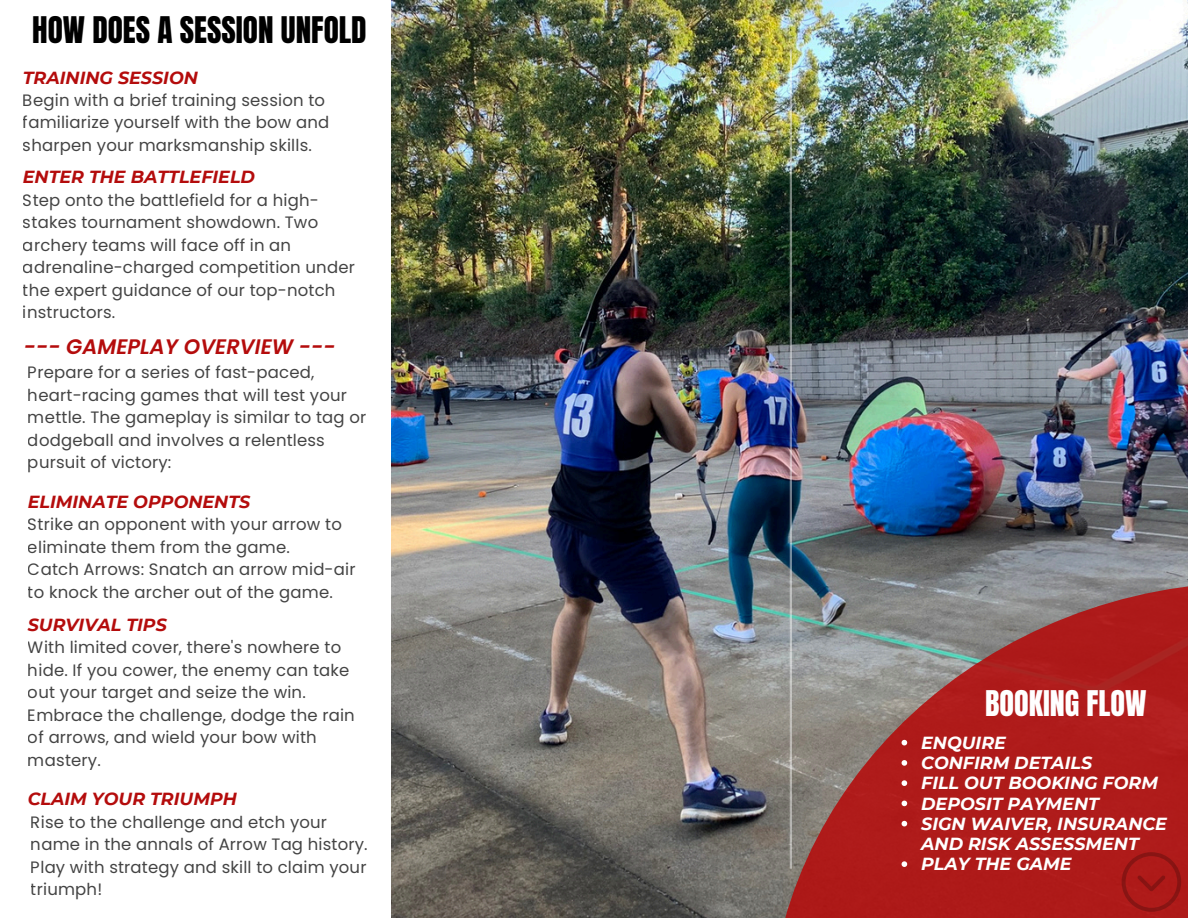
<style>
.page{position:relative;width:1188px;height:918px;background:#fff}
.page>*{position:absolute;margin:0;border:0;box-sizing:border-box;transform-origin:0 0}
.t1{font:31.2px "Anton";color:#000}
.t2{font:30.15px "Anton";color:#fff}
.t3{font:italic 600 21px "Poppins";color:#b40c0c}
.t4{font:italic 700 17.55px/20.2px "Montserrat";color:#fff}
.t5{font:italic 700 17.55px "Montserrat";color:#b40c0c}
.t6{font:16.5px/22.5px "Poppins";letter-spacing:.01em;color:#000}
</style>
<div class="page">
<img style="left:391px;top:0;width:797px;height:918px">
<hr style="left:790px;top:49px;width:2px;height:820px;background:#fff">
<svg style="left:769px;top:582px;width:419px;height:336px;background:#a34240"></svg>
<svg style="left:902px;top:740px;width:5px;height:5px"></svg>
<svg style="left:902px;top:760px;width:5px;height:6px"></svg>
<svg style="left:902px;top:780px;width:5px;height:6px"></svg>
<svg style="left:902px;top:801px;width:5px;height:5px"></svg>
<svg style="left:902px;top:821px;width:5px;height:5px"></svg>
<svg style="left:902px;top:861px;width:5px;height:6px"></svg>
<svg style="left:1122px;top:852px;width:59px;height:60px;background:#a51817"></svg>
<h3 class="t1" style="left:32px;top:7px;width:336px">HOW DOES A SESSION UNFOLD</h3>
<p class="t5" style="left:23px;top:67px;width:177px">TRAINING SESSION</p>
<p class="t6" style="left:23px;top:89px;width:308px">Begin with a brief training session to familiarize yourself with the bow and sharpen your marksmanship skills.</p>
<h3 class="t5" style="left:23px;top:166px;width:234px">ENTER THE BATTLEFIELD</h3>
<p class="t6" style="left:23px;top:189px;width:334px">Step onto the battlefield for a high&shy;stakes tournament showdown. Two archery teams will face off in an adrenaline-charged competition under the expert guidance of our top-notch instructors.</p>
<h2 class="t3" style="left:24px;top:332px;width:313px">--- GAMEPLAY OVERVIEW ---</h2>
<p class="t6" style="left:28px;top:361px;width:340px">Prepare for a series of fast-paced, heart-racing games that will test your mettle. The gameplay is similar to tag or dodgeball and involves a relentless pursuit of victory:</p>
<p class="t5" style="left:28px;top:491px;width:224px">ELIMINATE OPPONENTS</p>
<p class="t6" style="left:28px;top:513px;width:329px">Strike an opponent with your arrow to eliminate them from the game.<br>Catch Arrows: Snatch an arrow mid-air to knock the archer out of the game.</p>
<p class="t5" style="left:28px;top:614px;width:141px">SURVIVAL TIPS</p>
<p class="t6" style="left:28px;top:636px;width:328px">With limited cover, there's nowhere to hide. If you cower, the enemy can take out your target and seize the win.<br>Embrace the challenge, dodge the rain of arrows, and wield your bow with mastery.</p>
<p class="t5" style="left:28px;top:788px;width:211px">CLAIM YOUR TRIUMPH</p>
<p class="t6" style="left:31px;top:811px;width:338px">Rise to the challenge and etch your name in the annals of Arrow Tag history.<br>Play with strategy and skill to claim your triumph!</p>
<h3 class="t2" style="left:985px;top:682px;width:163px">BOOKING FLOW</h3>
<p class="t4" style="left:921px;top:732px;width:86px">ENQUIRE</p>
<h3 class="t4" style="left:921px;top:753px;width:172px">CONFIRM DETAILS</h3>
<p class="t4" style="left:921px;top:773px;width:238px">FILL OUT BOOKING FORM</p>
<h3 class="t4" style="left:921px;top:793px;width:179px">DEPOSIT PAYMENT</h3>
<p class="t4" style="left:921px;top:813px;width:247px">SIGN WAIVER, INSURANCE<br>AND RISK ASSESSMENT</p>
<p class="t4" style="left:921px;top:854px;width:152px">PLAY THE GAME</p>
</div>
